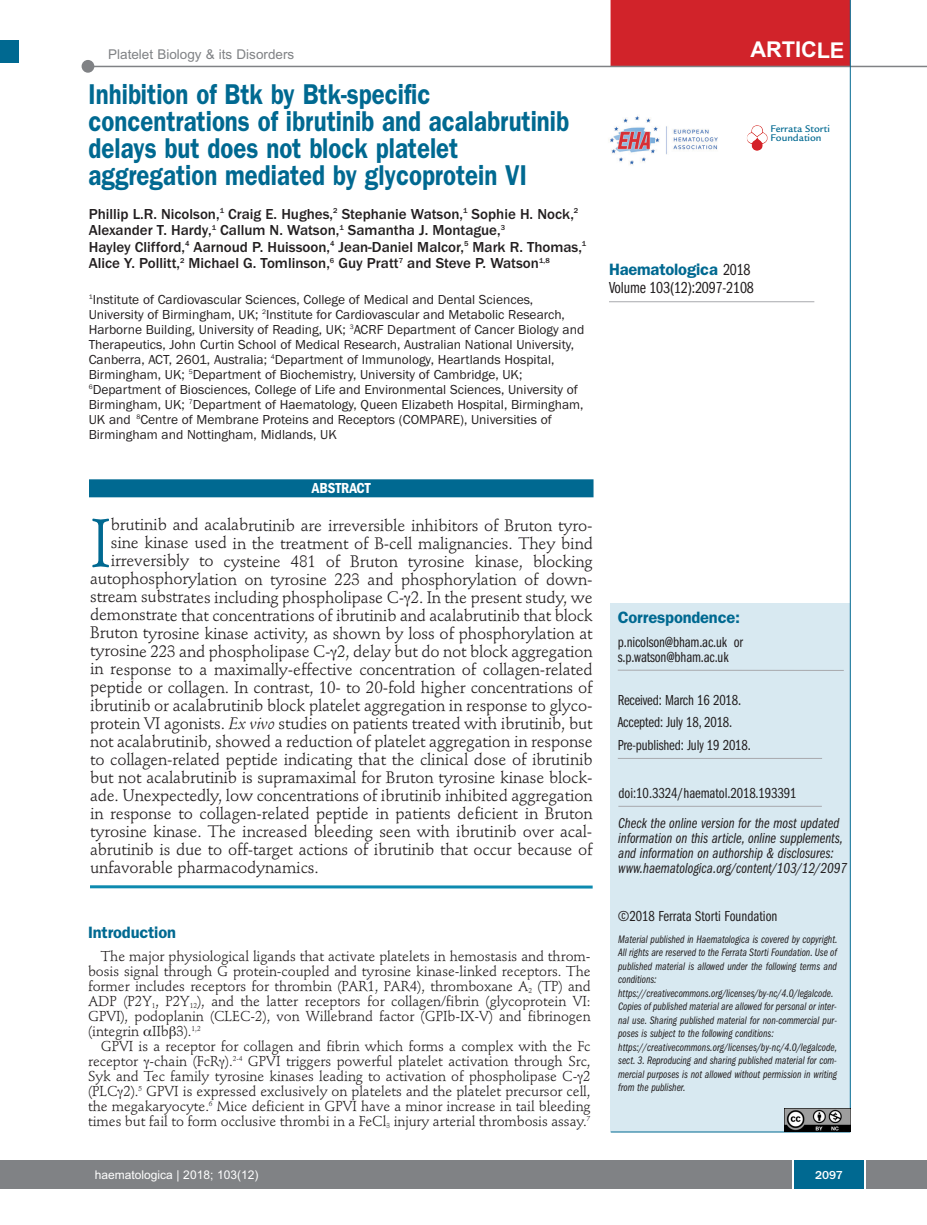
<style>
.page{position:relative;width:927px;height:1225px;background:#fff}
.page>*{position:absolute;margin:0;border:0;box-sizing:border-box;transform-origin:0 0}
.t1{font:66.9px "Stempel Schneidler";color:#006991}
.t2{font:600 28.8px/27px "Franklin Gothic";color:#006991;scale:.83 1}
.t3{font:700 21.75px "Arial";letter-spacing:-.01em;color:#fff}
.t4{font:16.5px "Stempel Schneidler";letter-spacing:-.01em;color:#231f20}
.t5{font:600 16.5px "Franklin Gothic";letter-spacing:-.01em;color:#006991}
.t6{font:16.5px "Franklin Gothic Book Cmpr";letter-spacing:-.01em;color:#231f20}
.t7{font:500 15px/16.5px "Franklin Gothic";color:#231f20}
.t8{font:15px/22.5px "Franklin Gothic Book Cmpr";letter-spacing:-.01em;color:#231f20}
.t9{font:15px/15px "Franklin Gothic Book Cmpr Ital";color:#231f20}
.t10{font:600 condensed 15px "Franklin Gothic";letter-spacing:-.005em;color:#fff}
.t11{font:14.25px/15px "Stempel Schneidler";letter-spacing:-.005em;color:#231f20;text-align:justify}
.t12{font:13.5px/15px "Franklin Gothic";color:#231f20}
.t13{font:13.5px "Arial";color:#808285}
.t14{font:12px "Arial";color:#fff}
.t15{font:500 12px "Franklin Gothic";color:#fff}
.t16{font:11.25px/13.5px "Franklin Gothic Book Cmpr Ital";color:#231f20}
.t17{font:500 10.5px/9px "Legacy Sans";color:#006991}
.s1{font-family:"Franklin Gothic Book Cmpr";font-weight:400;color:#231f20}
.s2{font-style:italic}
</style>
<div class="page">
<div style="left:18px;top:1160px;width:909px;height:28px;background:#808285"></div>
<div style="left:794px;top:1160px;width:70px;height:28px;background:#006991"></div>
<hr style="left:792px;top:1160px;width:2px;height:28px;background:#fff">
<hr style="left:864px;top:1160px;width:2px;height:28px;background:#fff">
<div style="left:611px;top:603px;width:239px;height:529px;background:#d8e9f1"></div>
<hr style="left:618px;top:758px;width:204px;height:1px;background:#a8a9ad">
<hr style="left:618px;top:670px;width:226px;height:1px;background:#a8a9ad">
<hr style="left:611px;top:1131px;width:239px;height:1px;background:#006991">
<img style="left:747px;top:125px;width:20px;height:26px">
<img style="left:609px;top:116px;width:109px;height:49px">
<hr style="left:609px;top:301px;width:205px;height:1px;background:#a8a9ad">
<div style="left:611px;top:0;width:239px;height:67px;background:#d1232a"></div>
<hr style="left:87px;top:66px;width:840px;height:1px;background:#808285">
<div style="left:82px;top:60px;width:12px;height:13px;background:#808285;border-radius:50%"></div>
<hr style="left:618px;top:806px;width:204px;height:1px;background:#a8a9ad">
<hr style="left:850px;top:0;width:1px;height:1131px;background:#006991">
<img style="left:785px;top:1108px;width:65px;height:23px">
<div style="left:0;top:40px;width:19px;height:22px;background:#006991"></div>
<div style="left:0;top:1160px;width:18px;height:28px;background:#808285"></div>
<hr style="left:90px;top:885px;width:503px;height:3px;background:#0d8aaf">
<div style="left:89px;top:479px;width:504px;height:18px;background:#006991"></div>
<p class="t13" style="left:108px;top:47px;width:188px">Platelet Biology &amp; its Disorders</p>
<h3 class="t3" style="left:751px;top:37px;width:95px">ARTICLE</h3>
<h2 class="t2" style="left:89px;top:83px;width:580px">Inhibition of Btk by Btk-specific concentrations of ibrutinib and acalabrutinib delays but does not block platelet aggregation mediated by glycoprotein VI</h2>
<p class="t7" style="left:89px;top:205px;width:499px">Phillip L.R. Nicolson,<sup>1</sup> Craig E. Hughes,<sup>2</sup> Stephanie Watson,<sup>1</sup> Sophie H. Nock,<sup>2<br></sup>Alexander T. Hardy,<sup>1</sup> Callum N. Watson,<sup>1</sup> Samantha J. Montague,<sup>3<br></sup>Hayley Clifford,<sup>4</sup> Aarnoud P. Huissoon,<sup>4</sup> Jean-Daniel Malcor,<sup>5</sup> Mark R. Thomas,<sup>1<br></sup>Alice Y. Pollitt,<sup>2</sup> Michael G. Tomlinson,<sup>6</sup> Guy Pratt<sup>7</sup> and Steve P. Watson<sup>1,8</sup></p>
<p class="t12" style="left:89px;top:291px;width:497px"><sup>1</sup>Institute of Cardiovascular Sciences, College of Medical and Dental Sciences, University of Birmingham, UK; <sup>2</sup>Institute for Cardiovascular and Metabolic Research, Harborne Building, University of Reading, UK; <sup>3</sup>ACRF Department of Cancer Biology and Therapeutics, John Curtin School of Medical Research, Australian National University, Canberra, ACT, 2601, Australia; <sup>4</sup>Department of Immunology, Heartlands Hospital, Birmingham, UK; <sup>5</sup>Department of Biochemistry, University of Cambridge, UK; <sup>6</sup>Department of Biosciences, College of Life and Environmental Sciences, University of Birmingham, UK; <sup>7</sup>Department of Haematology, Queen Elizabeth Hospital, Birmingham, UK and <sup>8</sup>Centre of Membrane Proteins and Receptors (COMPARE), Universities of Birmingham and Nottingham, Midlands, UK</p>
<p class="t17" style="left:771px;top:125px;width:61px">Ferrata Storti<br>Foundation</p>
<p class="t5" style="left:609px;top:264px;width:143px">Haematologica <span class="s1">2018</span></p>
<p class="t6" style="left:609px;top:282px;width:146px">Volume 103(12):2097-2108</p>
<p class="t10" style="left:312px;top:483px;width:60px">ABSTRACT</p>
<h1 class="t1" style="left:90px;top:516px;width:23px">I</h1>
<p class="t4" style="left:111px;top:518px;width:483px">brutinib and acalabrutinib are irreversible inhibitors of Bruton tyro-</p>
<p class="t4" style="left:111px;top:536px;width:484px">sine kinase used in the treatment of B-cell malignancies. They bind</p>
<p class="t4" style="left:111px;top:554px;width:483px">irreversibly to cysteine 481 of Bruton tyrosine kinase, blocking</p>
<p class="t4" style="left:90px;top:572px;width:504px">autophosphorylation on tyrosine 223 and phosphorylation of down-</p>
<p class="t4" style="left:90px;top:590px;width:504px">stream substrates including phospholipase C- 2. In the present study, we</p>
<p class="t4" style="left:90px;top:608px;width:504px">demonstrate that concentrations of ibrutinib and acalabrutinib that block</p>
<p class="t4" style="left:90px;top:626px;width:504px">Bruton tyrosine kinase activity, as shown by loss of phosphorylation at</p>
<p class="t4" style="left:90px;top:644px;width:504px">tyrosine 223 and phospholipase C- 2, delay but do not block aggregation</p>
<p class="t4" style="left:90px;top:662px;width:504px">in response to a maximally-effective concentration of collagen-related</p>
<p class="t4" style="left:90px;top:680px;width:504px">peptide or collagen. In contrast, 10- to 20-fold higher concentrations of</p>
<p class="t4" style="left:90px;top:698px;width:504px">ibrutinib or acalabrutinib block platelet aggregation in response to glyco-</p>
<p class="t4" style="left:90px;top:716px;width:504px">protein VI agonists. <span class="s2">Ex vivo</span> studies on patients treated with ibrutinib, but</p>
<p class="t4" style="left:90px;top:734px;width:504px">not acalabrutinib, showed a reduction of platelet aggregation in response</p>
<p class="t4" style="left:90px;top:752px;width:504px">to collagen-related peptide indicating that the clinical dose of ibrutinib</p>
<p class="t4" style="left:90px;top:770px;width:504px">but not acalabrutinib is supramaximal for Bruton tyrosine kinase block-</p>
<p class="t4" style="left:90px;top:788px;width:504px">ade. Unexpectedly, low concentrations of ibrutinib inhibited aggregation</p>
<p class="t4" style="left:90px;top:806px;width:504px">in response to collagen-related peptide in patients deficient in Bruton</p>
<p class="t4" style="left:90px;top:824px;width:504px">tyrosine kinase. The increased bleeding seen with ibrutinib over acal-</p>
<p class="t4" style="left:90px;top:842px;width:504px">abrutinib is due to off-target actions of ibrutinib that occur because of</p>
<p class="t4" style="left:90px;top:860px;width:230px">unfavorable pharmacodynamics.</p>
<p class="t5" style="left:88px;top:926px;width:89px">Introduction</p>
<p class="t11" style="left:88px;top:950px;width:504px;text-indent:13px">The major physiological ligands that activate platelets in hemostasis and throm&shy;bosis signal through G protein-coupled and tyrosine kinase-linked receptors. The former includes receptors for thrombin (PAR1, PAR4), thromboxane A<sub>2</sub> (TP) and ADP (P2Y<sub>1</sub>, P2Y<sub>12</sub>), and the latter receptors for collagen/fibrin (glycoprotein VI:<br>GPVI), podoplanin (CLEC-2), von Willebrand factor (GPIb-IX-V) and fibrinogen (integrin IIb 3).<sup>1,2</sup></p>
<p class="t11" style="left:88px;top:1040px;width:504px;text-indent:13px">GPVI is a receptor for collagen and fibrin which forms a complex with the Fc receptor -chain (FcR ).<sup>2-4</sup> GPVI triggers powerful platelet activation through Src, Syk and Tec family tyrosine kinases leading to activation of phospholipase C- 2 (PLC 2).<sup>5</sup> GPVI is expressed exclusively on platelets and the platelet precursor cell, the megakaryocyte.<sup>6</sup> Mice deficient in GPVI have a minor increase in tail bleeding times but fail to form occlusive thrombi in a FeCl<sub>3</sub> injury arterial thrombosis assay.<sup>7</sup></p>
<p class="t5" style="left:618px;top:612px;width:124px">Correspondence:</p>
<p class="t8" style="left:618px;top:635px;width:127px;line-height:15px">p.nicolson@bham.ac.uk or s.p.watson@bham.ac.uk</p>
<p class="t8" style="left:618px;top:690px;width:134px">Received: March 16 2018.<br>Accepted: July 18, 2018.<br>Pre-published: July 19 2018.</p>
<p class="t8" style="left:618px;top:782px;width:180px">doi:10.3324/haematol.2018.193391</p>
<p class="t9" style="left:618px;top:817px;width:230px">Check the online version for the most updated information on this article, online supplements, and information on authorship &amp; disclosures: www.haematologica.org/content/103/12/2097</p>
<p class="t8" style="left:618px;top:906px;width:161px">©2018 Ferrata Storti Foundation</p>
<p class="t16" style="left:618px;top:933px;width:221px">Material published in Haematologica is covered by copyright.<br>All rights are reserved to the Ferrata Storti Foundation. Use of published material is allowed under the following terms and conditions: https://creativecommons.org/licenses/by-nc/4.0/legalcode.<br>Copies of published material are allowed for personal or inter&shy;nal use. Sharing published material for non-commercial pur&shy;poses is subject to the following conditions: https://creativecommons.org/licenses/by-nc/4.0/legalcode, sect. 3. Reproducing and sharing published material for com&shy;mercial purposes is not allowed without permission in writing from the publisher.</p>
<p class="t14" style="left:95px;top:1167px;width:165px">haematologica | 2018; 103(12)</p>
<p class="t15" style="left:815px;top:1167px;width:29px">2097</p>
</div>
